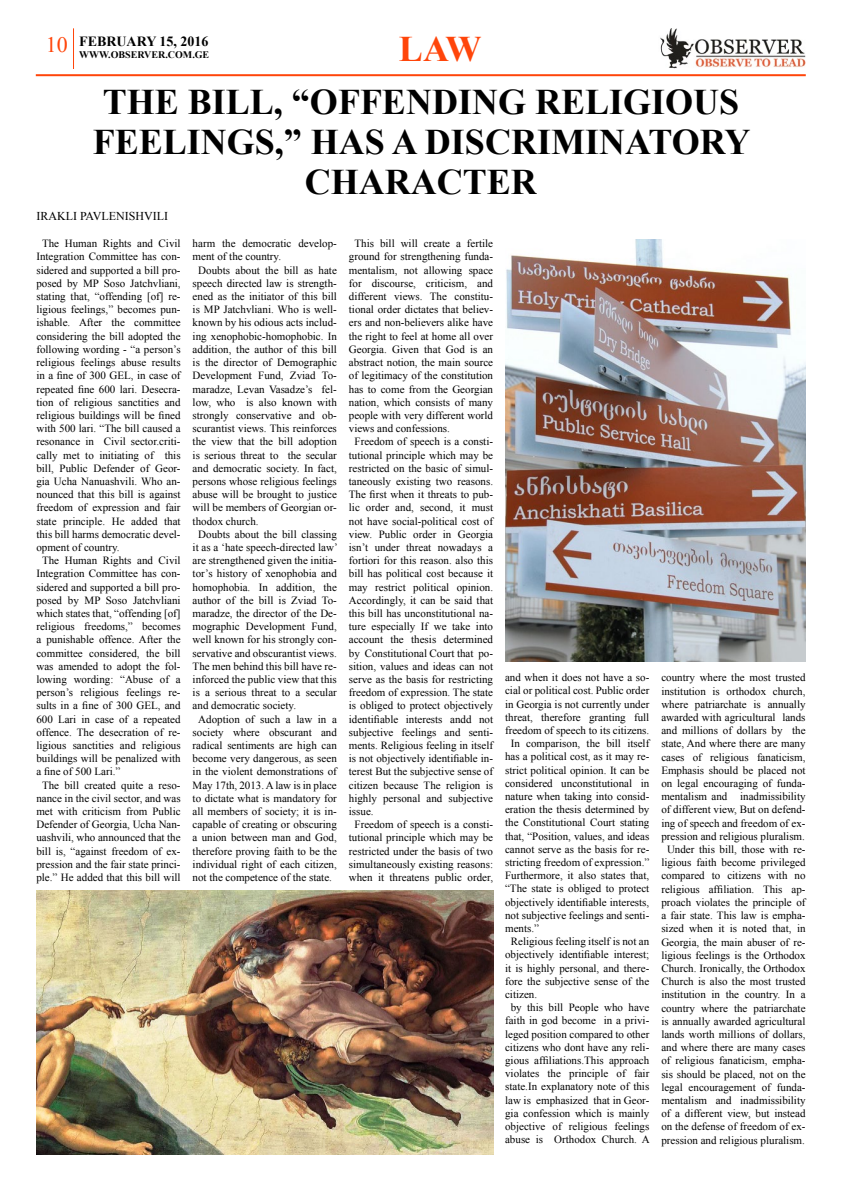
<style>
.page{position:relative;width:842px;height:1191px;background:#fff}
.page>*{position:absolute;margin:0;border:0;box-sizing:border-box;transform-origin:0 0}
.t1{font:700 36px/40px "Times New Roman";color:#000;text-align:center}
.t2{font:700 36px "Times New Roman";color:#ff450a}
.t3{font:22px "Times New Roman";color:#ff450a}
.t4{font:700 14px "Times New Roman";color:#000}
.t5{font:12px "Times New Roman";color:#000}
.t6{font:11px/13.2px "Times New Roman";color:#000;text-align:justify}
.t7{font:700 10px "Times New Roman";color:#000}
</style>
<div class="page">
<hr style="left:36px;top:74px;width:770px;height:2px;background:#ff450a">
<hr style="left:73px;top:28px;width:1px;height:41px;background:#ff450a">
<img style="left:660px;top:28px;width:146px;height:40px">
<img style="left:505px;top:240px;width:300px;height:421px">
<img style="left:36px;top:890px;width:457px;height:265px">
<p class="t3" style="left:46px;top:29px;width:24px">10</p>
<p class="t4" style="left:79px;top:31px;width:131px">FEBRUARY 15, 2016</p>
<p class="t7" style="left:79px;top:48px;width:132px">WWW.OBSERVER.COM.GE</p>
<p class="t2" style="left:399px;top:25px;width:84px">LAW</p>
<p class="t1" style="left:103px;top:81px;width:638px">THE BILL, “OFFENDING RELIGIOUS</p>
<p class="t1" style="left:93px;top:121px;width:659px">FEELINGS,” HAS A DISCRIMINATORY<br>CHARACTER</p>
<p class="t5" style="left:36px;top:208px;width:133px">IRAKLI PAVLENISHVILI</p>
<p class="t6" style="left:36px;top:237px;width:146px;text-indent:6px">The Human Rights and Civil Integration Committee has con&shy;sidered and supported a bill pro&shy;posed by MP Soso Jatchvliani, stating that, “offending [of] re&shy;ligious feelings,” becomes pun&shy;ishable. After the committee considering the bill adopted the following wording - “a person’s religious feelings abuse results in a fine of 300 GEL, in case of repeated fine 600 lari. Desecra&shy;tion of religious sanctities and religious buildings will be fined with 500 lari. “The bill caused a resonance in Civil sector.criti&shy;cally met to initiating of this bill, Public Defender of Geor&shy;gia Ucha Nanuashvili. Who an&shy;nounced that this bill is against freedom of expression and fair state principle. He added that this bill harms democratic devel&shy;opment of country.</p>
<p class="t6" style="left:36px;top:554px;width:146px;text-indent:6px">The Human Rights and Civil Integration Committee has con&shy;sidered and supported a bill pro&shy;posed by MP Soso Jatchvliani which states that, “offending [of] religious freedoms,” becomes a punishable offence. After the committee considered, the bill was amended to adopt the fol&shy;lowing wording: “Abuse of a person’s religious feelings re&shy;sults in a fine of 300 GEL, and 600 Lari in case of a repeated offence. The desecration of re&shy;ligious sanctities and religious buildings will be penalized with a fine of 500 Lari.”</p>
<p class="t6" style="left:36px;top:778px;width:146px;text-align:center">The bill created quite a reso&shy;nance in the civil sector, and was met with criticism from Public<br>Defender of Georgia, Ucha Nan&shy;uashvili, who announced that the bill is, “against freedom of ex&shy;pression and the fair state princi&shy;ple.” He added that this bill will</p>
<p class="t6" style="left:193px;top:237px;width:146px">harm the democratic develop&shy;ment of the country.</p>
<p class="t6" style="left:193px;top:263px;width:146px;text-indent:6px">Doubts about the bill as hate speech directed law is strength&shy;ened as the initiator of this bill is MP Jatchvliani. Who is well&shy;known by his odious acts includ&shy;ing xenophobic-homophobic. In addition, the author of this bill is the director of Demographic Development Fund, Zviad To&shy;maradze, Levan Vasadze’s fel&shy;low, who is also known with strongly conservative and ob&shy;scurantist views. This reinforces the view that the bill adoption is serious threat to the secular and democratic society. In fact, persons whose religious feelings abuse will be brought to justice will be members of Georgian or&shy;thodox church.</p>
<p class="t6" style="left:193px;top:527px;width:147px;text-indent:6px">Doubts about the bill classing it as a ‘hate speech-directed law’ are strengthened given the initia&shy;tor’s history of xenophobia and homophobia. In addition, the author of the bill is Zviad To&shy;maradze, the director of the De&shy;mographic Development Fund, well known for his strongly con&shy;servative and obscurantist views.<br>The men behind this bill have re&shy;inforced the public view that this is a serious threat to a secular and democratic society.</p>
<p class="t6" style="left:193px;top:712px;width:146px;text-align:center">Adoption of such a law in a society where obscurant and radical sentiments are high can become very dangerous, as seen in the violent demonstrations of<br>May 17th, 2013. A law is in place to dictate what is mandatory for all members of society; it is in&shy;capable of creating or obscuring a union between man and God, therefore proving faith to be the individual right of each citizen, not the competence of the state.</p>
<p class="t6" style="left:349px;top:237px;width:146px;text-indent:6px">This bill will create a fertile ground for strengthening funda&shy;mentalism, not allowing space for discourse, criticism, and different views. The constitu&shy;tional order dictates that believ&shy;ers and non-believers alike have the right to feel at home all over Georgia. Given that God is an abstract notion, the main source of legitimacy of the constitution has to come from the Georgian nation, which consists of many people with very different world views and confessions.</p>
<p class="t6" style="left:349px;top:435px;width:146px;text-indent:6px">Freedom of speech is a consti&shy;tutional principle which may be restricted on the basic of simul&shy;taneously existing two reasons.<br>The first when it threats to pub&shy;lic order and, second, it must not have social-political cost of view. Public order in Georgia isn’t under threat nowadays a fortiori for this reason. also this bill has political cost because it may restrict political opinion.<br>Accordingly, it can be said that this bill has unconstitutional na&shy;ture especially If we take into account the thesis determined by Constitutional Court that po&shy;sition, values and ideas can not serve as the basis for restricting freedom of expression. The state is obliged to protect objectively identifiable interests andd not subjective feelings and senti&shy;ments. Religious feeling in itself is not objectively identifiable in&shy;terest But the subjective sense of citizen because The religion is highly personal and subjective issue.</p>
<p class="t6" style="left:349px;top:818px;width:146px;text-align:center">Freedom of speech is a consti&shy;tutional principle which may be restricted under the basis of two simultaneously existing reasons: when it threatens public order,</p>
<p class="t6" style="left:505px;top:670px;width:146px">and when it does not have a so&shy;cial or political cost. Public order in Georgia is not currently under threat, therefore granting full freedom of speech to its citizens.</p>
<p class="t6" style="left:505px;top:736px;width:146px;text-indent:6px">In comparison, the bill itself has a political cost, as it may re&shy;strict political opinion. It can be considered unconstitutional in nature when taking into consid&shy;eration the thesis determined by the Constitutional Court stating that, “Position, values, and ideas cannot serve as the basis for re&shy;stricting freedom of expression.” Furthermore, it also states that, “The state is obliged to protect objectively identifiable interests, not subjective feelings and senti&shy;ments.”</p>
<p class="t6" style="left:505px;top:934px;width:146px;text-indent:6px">Religious feeling itself is not an objectively identifiable interest; it is highly personal, and there&shy;fore the subjective sense of the citizen.</p>
<p class="t6" style="left:505px;top:1000px;width:146px;text-align:center">by this bill People who have faith in god become in a privi&shy;leged position compared to other citizens who dont have any reli&shy;gious affiliations.This approach violates the principle of fair state.In explanatory note of this law is emphasized that in Geor&shy;gia confession which is mainly objective of religious feelings abuse is Orthodox Church. A</p>
<p class="t6" style="left:661px;top:671px;width:146px">country where the most trusted institution is orthodox church, where patriarchate is annually awarded with agricultural lands and millions of dollars by the state, And where there are many cases of religious fanaticism, Emphasis should be placed not on legal encouraging of funda&shy;mentalism and inadmissibility of different view, But on defend&shy;ing of speech and freedom of ex&shy;pression and religious pluralism.</p>
<p class="t6" style="left:661px;top:842px;width:146px;text-align:center">Under this bill, those with re&shy;ligious faith become privileged compared to citizens with no religious affiliation. This ap&shy;proach violates the principle of a fair state. This law is empha&shy;sized when it is noted that, in<br>Georgia, the main abuser of re&shy;ligious feelings is the Orthodox<br>Church. Ironically, the Orthodox<br>Church is also the most trusted institution in the country. In a country where the patriarchate is annually awarded agricultural lands worth millions of dollars, and where there are many cases of religious fanaticism, empha&shy;sis should be placed, not on the legal encouragement of funda&shy;mentalism and inadmissibility of a different view, but instead on the defense of freedom of ex&shy;pression and religious pluralism.</p>
</div>
